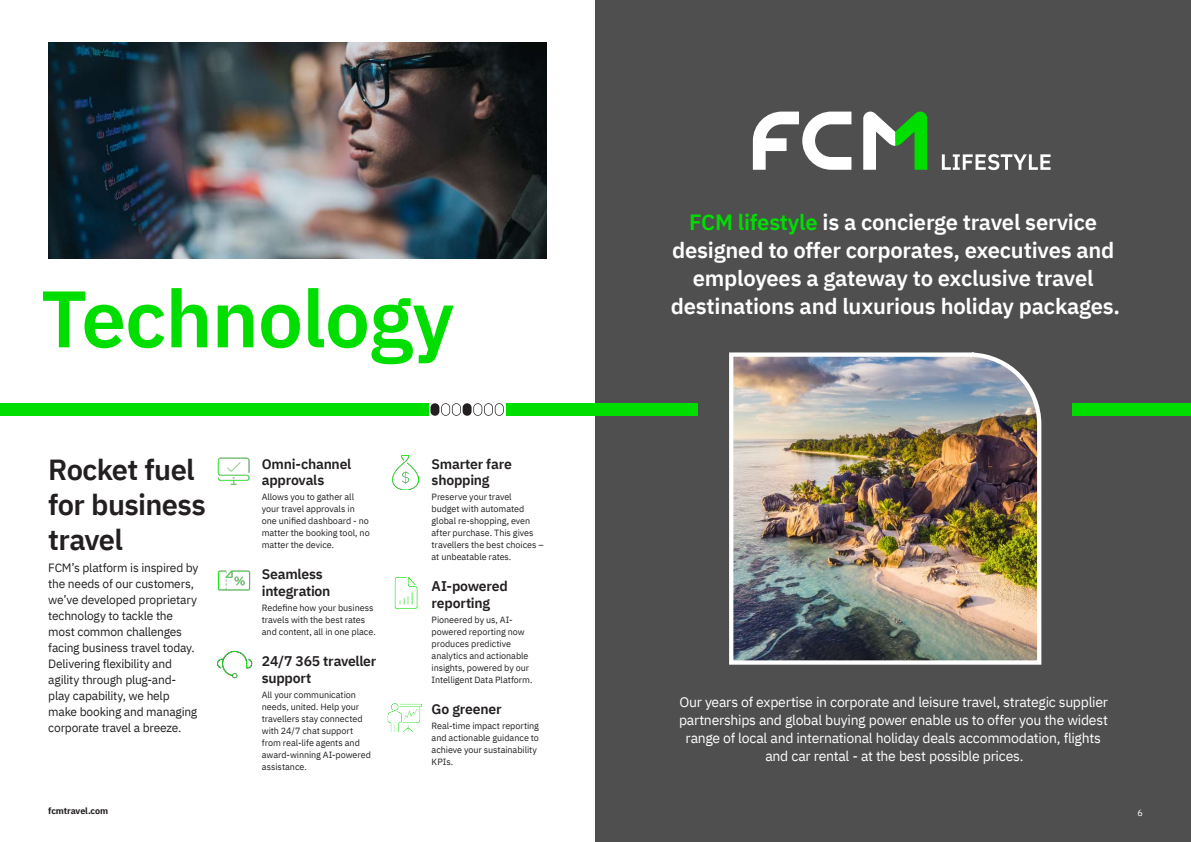
<style>
.page{position:relative;width:1191px;height:842px;background:#fff}
.page>*{position:absolute;margin:0;border:0;box-sizing:border-box;transform-origin:0 0}
.t1{font:600 80px "IBM Plex Sans";letter-spacing:-.01em;color:#00de00}
.t2{font:600 29px/34.8px "IBM Plex Sans";letter-spacing:-.02em;color:#231f20}
.t3{font:600 22px/28px "IBM Plex Sans";letter-spacing:-.01em;color:#fff;text-align:center}
.t4{font:14px/18px "IBM Plex Sans";letter-spacing:-.02em;color:#fff;text-align:center}
.t5{font:600 14px/16.8px "IBM Plex Sans";letter-spacing:-.015em;color:#231f20}
.t6{font:12px/16px "IBM Plex Sans";letter-spacing:-.02em;color:#231f20}
.t7{font:9px/12px "IBM Plex Sans";letter-spacing:-.005em;color:#231f20}
.t8{font:700 9px "IBM Plex Sans";letter-spacing:-.01em;color:#231f20}
.t9{font:9px "IBM Plex Sans";color:#fff}
.s1{color:#00de00}
</style>
<div class="page">
<div style="left:595px;top:0;width:596px;height:842px;background:#4f4f4f"></div>
<svg style="left:753px;top:112px;width:98px;height:58px"></svg>
<svg style="left:863px;top:112px;width:64px;height:58px"></svg>
<svg style="left:942px;top:154px;width:108px;height:16px"></svg>
<img style="left:729px;top:352px;width:313px;height:313px">
<div style="left:506px;top:403px;width:191px;height:13px;background:#00de00"></div>
<div style="left:1072px;top:403px;width:119px;height:13px;background:#00de00"></div>
<div style="left:0;top:403px;width:428px;height:13px;background:#00de00"></div>
<svg style="left:430px;top:403px;width:74px;height:13px"></svg>
<img style="left:217px;top:457px;width:33px;height:28px">
<img style="left:392px;top:456px;width:26px;height:33px">
<img style="left:394px;top:577px;width:24px;height:32px">
<img style="left:387px;top:703px;width:35px;height:29px">
<img style="left:218px;top:570px;width:33px;height:21px">
<img style="left:217px;top:650px;width:36px;height:29px">
<img style="left:49px;top:43px;width:498px;height:215px">
<h1 class="t1" style="left:41px;top:256px;width:415px">Technology</h1>
<h2 class="t2" style="left:48px;top:450px;width:159px">Rocket fuel for business travel</h2>
<p class="t6" style="left:48px;top:558px;width:152px">FCM’s platform is inspired by the needs of our customers, we’ve developed proprietary technology to tackle the most common challenges facing business travel today.<br>Delivering flexibility and agility through plug-and&shy;play capability, we help make booking and managing corporate travel a breeze.</p>
<p class="t8" style="left:48px;top:803px;width:61px">fcmtravel.com</p>
<h3 class="t5" style="left:262px;top:454px;width:91px">Omni-channel approvals</h3>
<p class="t7" style="left:262px;top:490px;width:109px">Allows you to gather all your travel approvals in one unified dashboard - no matter the booking tool, no matter the device.</p>
<h3 class="t5" style="left:262px;top:565px;width:70px">Seamless integration</h3>
<p class="t7" style="left:262px;top:601px;width:115px">Redefine how your business travels with the best rates and content, all in one place.</p>
<h3 class="t5" style="left:262px;top:651px;width:116px">24/7 365 traveller support</h3>
<p class="t7" style="left:262px;top:687px;width:111px">All your communication needs, united. Help your travellers stay connected with 24/7 chat support from real-life agents and award-winning AI-powered assistance.</p>
<h3 class="t5" style="left:431px;top:454px;width:82px">Smarter fare shopping</h3>
<p class="t7" style="left:431px;top:490px;width:114px">Preserve your travel<br>budget with automated global re-shopping, even after purchase. This gives travellers the best choices – at unbeatable rates.</p>
<h3 class="t5" style="left:431px;top:577px;width:78px">AI-powered reporting</h3>
<p class="t7" style="left:431px;top:613px;width:102px">Pioneered by us, AI&shy;powered reporting now produces predictive analytics and actionable insights, powered by our<br>Intelligent Data Platform.</p>
<h3 class="t5" style="left:431px;top:699px;width:71px">Go greener</h3>
<p class="t7" style="left:431px;top:719px;width:109px">Real-time impact reporting and actionable guidance to achieve your sustainability<br>KPIs.</p>
<h3 class="t3" style="left:671px;top:206px;width:451px"><span class="s1">FCM lifestyle</span> is a concierge travel service designed to offer corporates, executives and employees a gateway to exclusive travel destinations and luxurious holiday packages.</h3>
<p class="t4" style="left:679px;top:691px;width:430px">Our years of expertise in corporate and leisure travel, strategic supplier partnerships and global buying power enable us to offer you the widest range of local and international holiday deals accommodation, flights and car rental - at the best possible prices.</p>
<p class="t9" style="left:1137px;top:805px;width:7px">6</p>
</div>
